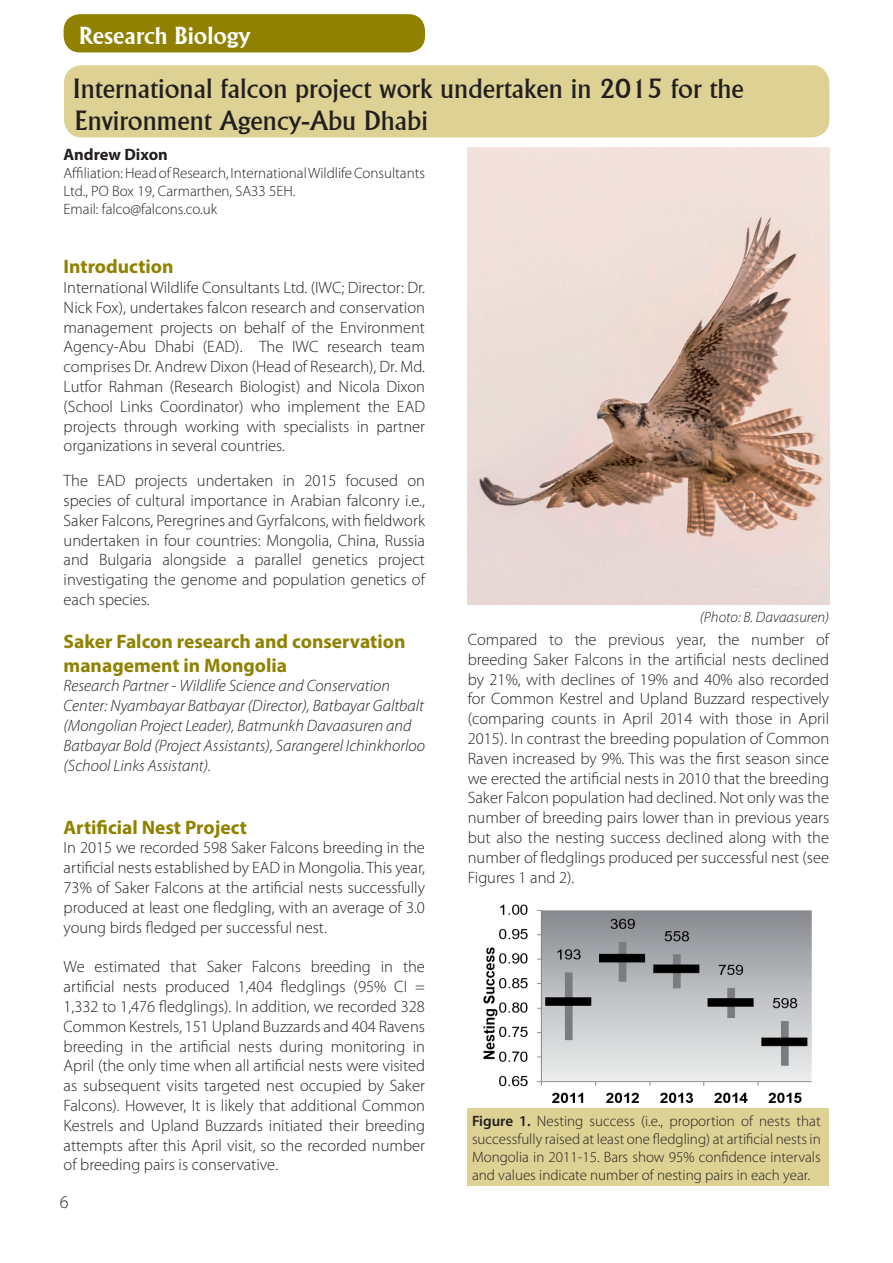
<style>
.page{position:relative;width:893px;height:1263px;background:#fff}
.page>*{position:absolute;margin:0;border:0;box-sizing:border-box;transform-origin:0 0}
.t1{font:27px/32.4px "Alberta";color:#231f20}
.t2{font:700 24px "Alberta";color:#fff}
.t3{font:700 19.5px/23.4px "Myriad Pro";color:#918100}
.t4{font:300 18px "Myriad Pro";color:#231f20}
.t5{font:300 16.5px/19.8px "Myriad Pro";color:#231f20;text-align:justify}
.t6{font:italic 300 16.5px/19.8px "Myriad Pro";color:#231f20}
.t7{font:700 16.5px "Myriad Pro";color:#231f20}
.t8{font:300 15px/18px "Myriad Pro";color:#231f20}
.t9{font:italic 300 15px "Myriad Pro";color:#231f20}
.t10{font:14.7px "Calibri";color:#000;scale:1.09 1}
.s1{font-weight:600}
</style>
<div class="page">
<div style="left:64px;top:14px;width:361px;height:38px;background:#918100;border-radius:16px"></div>
<div style="left:64px;top:65px;width:765px;height:72px;background:#ddd293;border-radius:18px"></div>
<img style="left:468px;top:147px;width:361px;height:458px">
<img style="left:483px;top:904px;width:329px;height:199px">
<div style="left:468px;top:1108px;width:361px;height:78px;background:#ddd293"></div>
<h2 class="t2" style="left:79px;top:22px;width:173px">Research Biology</h2>
<h1 class="t1" style="left:73px;top:72px;width:672px">International falcon project work undertaken in 2015 for the<br>Environment Agency-Abu Dhabi</h1>
<p class="t7" style="left:64px;top:143px;width:106px">Andrew Dixon</p>
<p class="t8" style="left:64px;top:164px;width:363px">Affiliation: Head of Research, International Wildlife Consultants<br>Ltd., PO Box 19, Carmarthen, SA33 5EH.<br>Email: falco@falcons.co.uk</p>
<p class="t3" style="left:64px;top:254px;width:111px">Introduction</p>
<p class="t5" style="left:64px;top:277px;width:363px">International Wildlife Consultants Ltd. (IWC; Director: Dr.<br>Nick Fox), undertakes falcon research and conservation management projects on behalf of the Environment Agency-Abu Dhabi (EAD). The IWC research team comprises Dr. Andrew Dixon (Head of Research), Dr. Md.<br>Lutfor Rahman (Research Biologist) and Nicola Dixon (School Links Coordinator) who implement the EAD projects through working with specialists in partner organizations in several countries.</p>
<p class="t5" style="left:64px;top:471px;width:363px">The EAD projects undertaken in 2015 focused on species of cultural importance in Arabian falconry i.e., Saker Falcons, Peregrines and Gyrfalcons, with fieldwork undertaken in four countries: Mongolia, China, Russia and Bulgaria alongside a parallel genetics project investigating the genome and population genetics of each species.</p>
<p class="t3" style="left:64px;top:629px;width:343px">Saker Falcon research and conservation management in Mongolia</p>
<p class="t6" style="left:64px;top:676px;width:363px">Research Partner - Wildlife Science and Conservation Center: Nyambayar Batbayar (Director), Batbayar Galtbalt (Mongolian Project Leader), Batmunkh Davaasuren and Batbayar Bold (Project Assistants), Sarangerel Ichinkhorloo (School Links Assistant).</p>
<p class="t3" style="left:64px;top:815px;width:185px">Artificial Nest Project</p>
<p class="t5" style="left:64px;top:838px;width:363px">In 2015 we recorded 598 Saker Falcons breeding in the artificial nests established by EAD in Mongolia. This year, 73% of Saker Falcons at the artificial nests successfully produced at least one fledgling, with an average of 3.0 young birds fledged per successful nest.</p>
<p class="t5" style="left:64px;top:957px;width:363px">We estimated that Saker Falcons breeding in the artificial nests produced 1,404 fledglings (95% CI = 1,332 to 1,476 fledglings). In addition, we recorded 328<br>Common Kestrels, 151 Upland Buzzards and 404 Ravens breeding in the artificial nests during monitoring in April (the only time when all artificial nests were visited as subsequent visits targeted nest occupied by Saker Falcons). However, It is likely that additional Common Kestrels and Upland Buzzards initiated their breeding attempts after this April visit, so the recorded number of breeding pairs is conservative.</p>
<p class="t4" style="left:60px;top:1191px;width:10px">6</p>
<p class="t9" style="left:700px;top:609px;width:131px">(Photo: B. Davaasuren)</p>
<p class="t5" style="left:468px;top:629px;width:363px">Compared to the previous year, the number of breeding Saker Falcons in the artificial nests declined by 21%, with declines of 19% and 40% also recorded for Common Kestrel and Upland Buzzard respectively (comparing counts in April 2014 with those in April 2015). In contrast the breeding population of Common Raven increased by 9%. This was the first season since we erected the artificial nests in 2010 that the breeding Saker Falcon population had declined. Not only was the number of breeding pairs lower than in previous years but also the nesting success declined along with the number of fledglings produced per successful nest (see Figures 1 and 2).</p>
<p class="t8" style="left:472px;top:1112px;width:350px;text-align:justify"><span class="s1">Figure 1.</span> Nesting success (i.e., proportion of nests that successfully raised at least one fledgling) at artificial nests in Mongolia in 2011-15. Bars show 95% confidence intervals and values indicate number of nesting pairs in each year.</p>
<p class="t10" style="left:475px;top:1152px;width:53px">Figure 1.</p>
</div>
